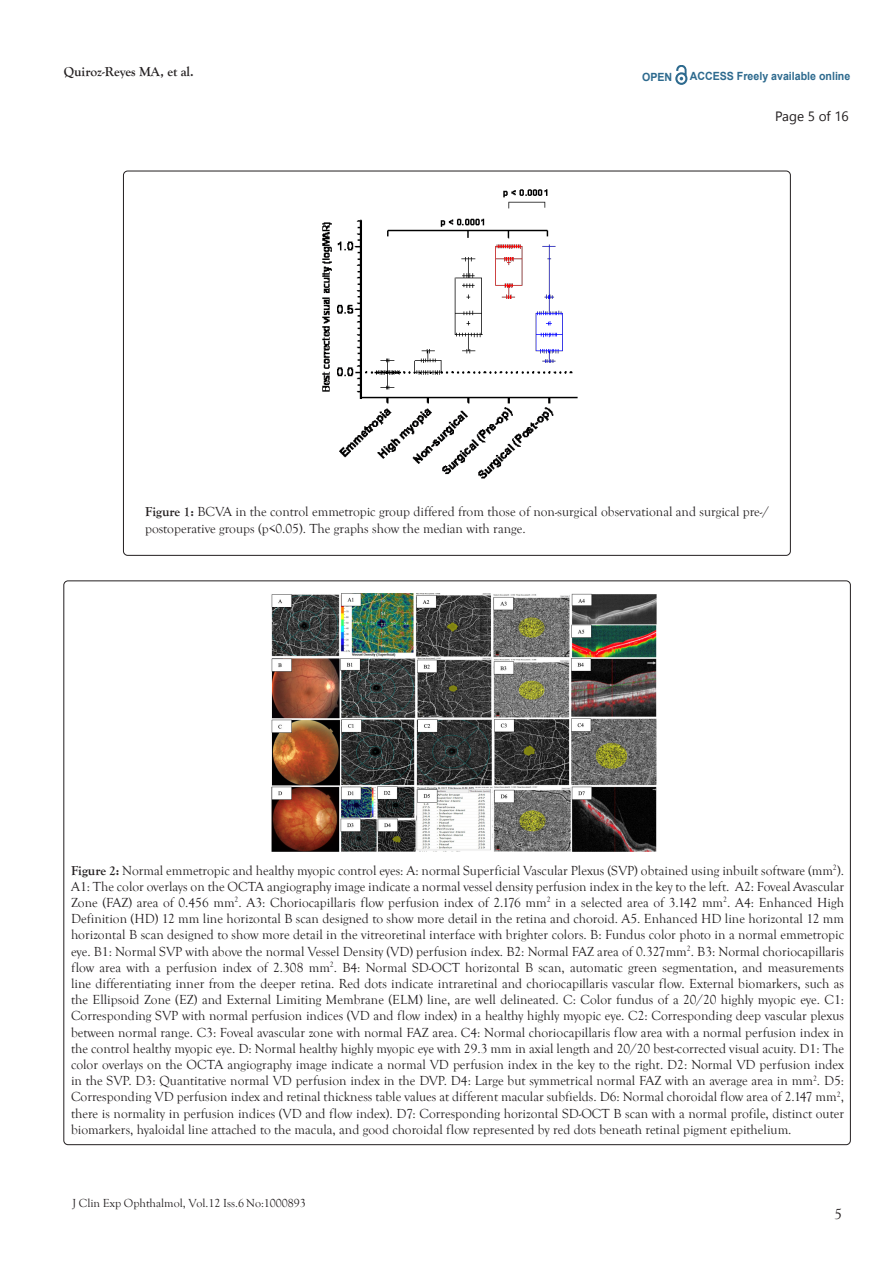
<style>
.page{position:relative;width:893px;height:1263px;background:#fff}
.page>*{position:absolute;margin:0;border:0;box-sizing:border-box;transform-origin:0 0}
.t1{font:15px "Goudy Old Style T";color:#231f20}
.t2{font:13.5px/16.2px "Goudy Old Style T";color:#231f20}
.t3{font:700 13.5px "Goudy Old Style T";color:#231f20}
.t4{font:13.5px "Nirmala UI";color:#231f20}
.t5{font:12px "Goudy Old Style T";color:#231f20}
.t6{font:700 11.25px "Arial";color:#2d6a8e;scale:.94 1}
.s1{font-weight:700}
</style>
<div class="page">
<svg style="left:675px;top:65px;width:12px;height:20px"></svg>
<img style="left:322px;top:189px;width:256px;height:290px">
<img style="left:271px;top:593px;width:386px;height:258px">
<p class="t3" style="left:64px;top:64px;width:131px">Quiroz-Reyes MA, et al.</p>
<p class="t6" style="left:642px;top:70px;width:34px">OPEN</p>
<p class="t6" style="left:690px;top:69px;width:172px">ACCESS Freely available online</p>
<p class="t4" style="left:775px;top:105px;width:75px">Page 5 of 16</p>
<p class="t2" style="left:145px;top:504px;width:625px"><span class="s1">Figure 1:</span> BCVA in the control emmetropic group differed from those of non-surgical observational and surgical pre-/ postoperative groups (p&lt;0.05). The graphs show the median with range.</p>
<p class="t2" style="left:71px;top:862px;width:775px;text-align:justify"><span class="s1">Figure 2:</span> Normal emmetropic and healthy myopic control eyes: A: normal Superficial Vascular Plexus (SVP) obtained using inbuilt software (mm<sup>2</sup>).<br>A1: The color overlays on the OCTA angiography image indicate a normal vessel density perfusion index in the key to the left. A2: Foveal Avascular Zone (FAZ) area of 0.456 mm<sup>2</sup>. A3: Choriocapillaris flow perfusion index of 2.176 mm<sup>2</sup> in a selected area of 3.142 mm<sup>2</sup>. A4: Enhanced High Definition (HD) 12 mm line horizontal B scan designed to show more detail in the retina and choroid. A5. Enhanced HD line horizontal 12 mm horizontal B scan designed to show more detail in the vitreoretinal interface with brighter colors. B: Fundus color photo in a normal emmetropic eye. B1: Normal SVP with above the normal Vessel Density (VD) perfusion índex. B2: Normal FAZ area of 0.327mm<sup>2</sup>. B3: Normal choriocapillaris flow area with a perfusion index of 2.308 mm<sup>2</sup>. B4: Normal SD-OCT horizontal B scan, automatic green segmentation, and measurements line differentiating inner from the deeper retina. Red dots indicate intraretinal and choriocapillaris vascular flow. External biomarkers, such as the Ellipsoid Zone (EZ) and External Limiting Membrane (ELM) line, are well delineated. C: Color fundus of a 20/20 highly myopic eye. C1:<br>Corresponding SVP with normal perfusion indices (VD and flow index) in a healthy highly myopic eye. C2: Corresponding deep vascular plexus between normal range. C3: Foveal avascular zone with normal FAZ area. C4: Normal choriocapillaris flow area with a normal perfusion index in the control healthy myopic eye. D: Normal healthy highly myopic eye with 29.3 mm in axial length and 20/20 best-corrected visual acuity. D1: The color overlays on the OCTA angiography image indicate a normal VD perfusion index in the key to the right. D2: Normal VD perfusion index in the SVP. D3: Quantitative normal VD perfusion index in the DVP. D4: Large but symmetrical normal FAZ with an average area in mm<sup>2</sup>. D5:<br>Corresponding VD perfusion index and retinal thickness table values at different macular subfields. D6: Normal choroidal flow area of 2.147 mm<sup>2</sup>, there is normality in perfusion indices (VD and flow index). D7: Corresponding horizontal SD-OCT B scan with a normal profile, distinct outer biomarkers, hyaloidal line attached to the macula, and good choroidal flow represented by red dots beneath retinal pigment epithelium.</p>
<p class="t5" style="left:73px;top:1196px;width:234px">J Clin Exp Ophthalmol, Vol.12 Iss.6 No:1000893</p>
<p class="t1" style="left:834px;top:1206px;width:9px">5</p>
</div>
